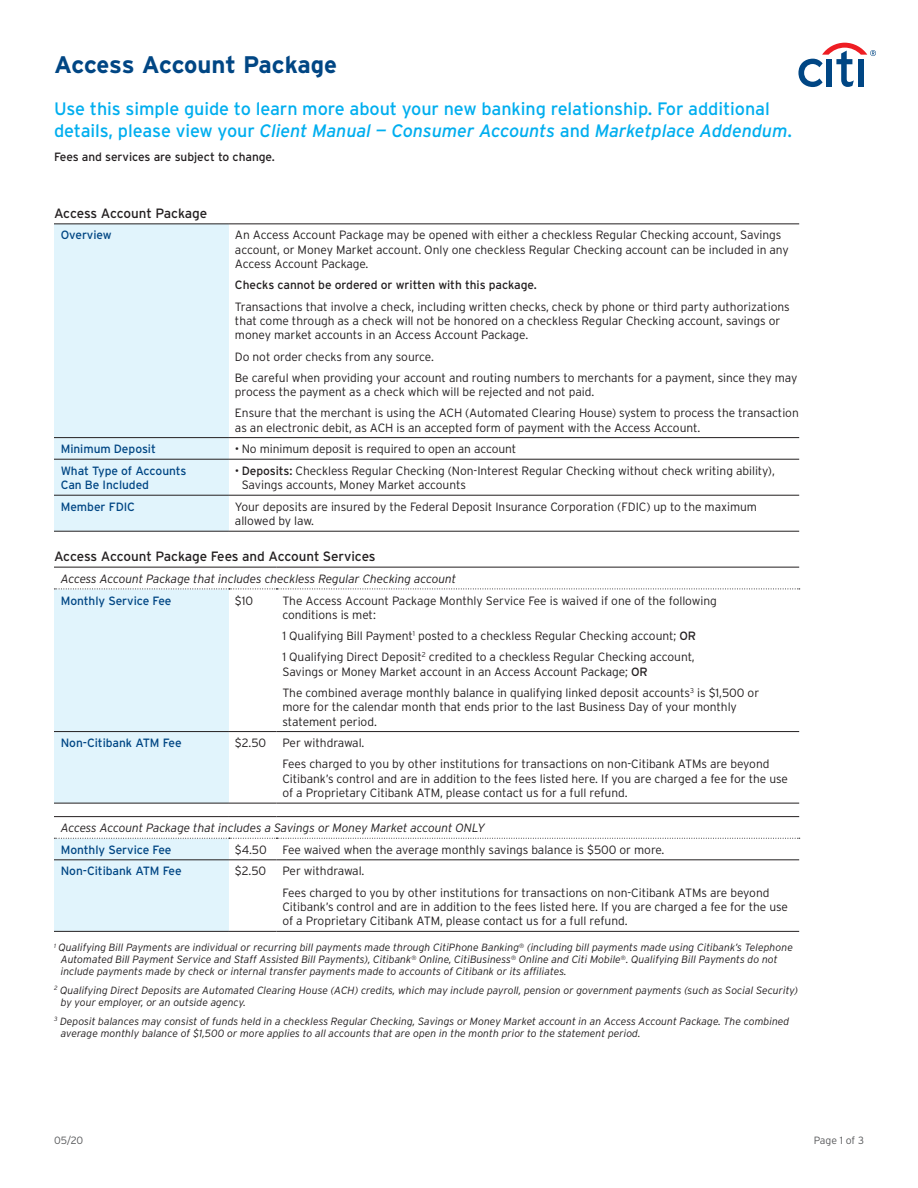
<style>
.page{position:relative;width:918px;height:1188px;background:#fff}
.page>*{position:absolute;margin:0;border:0;box-sizing:border-box;transform-origin:0 0}
.t1{font:700 24px "Interstate";letter-spacing:-.01em;color:#004684}
.t2{font:18px/21.6px "Interstate";letter-spacing:-.005em;color:#00aeef}
.Table_Header{font:13.5px "Interstate";letter-spacing:-.015em;color:#231f20}
.Table_Cell{font:300 12px/14.4px "Interstate";letter-spacing:-.005em;color:#231f20}
.Row_Header{font:12px/14.4px "Interstate";letter-spacing:-.005em;color:#004684}
.t3{font:italic 300 12px "Interstate";letter-spacing:-.005em;color:#231f20}
.Table_Cell-2{font:12px "Interstate";letter-spacing:-.005em;color:#231f20}
.Foot_Notes{font:italic 300 10.5px/12px "Interstate";color:#231f20}
.t4{font:300 10.5px "Interstate";letter-spacing:-.01em;color:#57585a}
.s1{font-style:italic}
.s2{font-weight:400}
</style>
<div class="page">
<svg style="left:798px;top:43px;width:78px;height:44px"></svg>
<div style="left:54px;top:224px;width:175px;height:307px;background:#e1f4fc"></div>
<hr style="left:54px;top:437px;width:175px;height:1px;background:#231f20">
<hr style="left:229px;top:437px;width:570px;height:1px;background:#231f20">
<hr style="left:54px;top:459px;width:175px;height:1px;background:#231f20">
<hr style="left:229px;top:459px;width:570px;height:1px;background:#231f20">
<hr style="left:54px;top:495px;width:175px;height:1px;background:#231f20">
<hr style="left:229px;top:495px;width:570px;height:1px;background:#231f20">
<hr style="left:54px;top:531px;width:175px;height:1px;background:#231f20">
<hr style="left:229px;top:531px;width:570px;height:1px;background:#231f20">
<hr style="left:54px;top:223px;width:175px;height:1px;background:#231f20">
<hr style="left:229px;top:223px;width:570px;height:1px;background:#231f20">
<svg style="left:54px;top:589px;width:746px;height:214px"></svg>
<hr style="left:54px;top:803px;width:175px;height:1px;background:#231f20">
<hr style="left:229px;top:803px;width:47px;height:1px;background:#231f20">
<hr style="left:276px;top:803px;width:523px;height:1px;background:#231f20">
<hr style="left:54px;top:567px;width:175px;height:1px;background:#231f20">
<hr style="left:229px;top:567px;width:47px;height:1px;background:#231f20">
<hr style="left:276px;top:567px;width:523px;height:1px;background:#231f20">
<hr style="left:54px;top:731px;width:175px;height:1px;background:#231f20">
<hr style="left:229px;top:731px;width:47px;height:1px;background:#231f20">
<hr style="left:276px;top:731px;width:523px;height:1px;background:#231f20">
<hr style="left:54px;top:816px;width:175px;height:1px;background:#231f20">
<hr style="left:229px;top:816px;width:47px;height:1px;background:#231f20">
<hr style="left:276px;top:816px;width:523px;height:1px;background:#231f20">
<svg style="left:54px;top:838px;width:746px;height:93px"></svg>
<hr style="left:54px;top:931px;width:175px;height:1px;background:#231f20">
<hr style="left:229px;top:931px;width:47px;height:1px;background:#231f20">
<hr style="left:276px;top:931px;width:523px;height:1px;background:#231f20">
<hr style="left:54px;top:860px;width:175px;height:1px;background:#231f20">
<hr style="left:229px;top:860px;width:47px;height:1px;background:#231f20">
<hr style="left:276px;top:860px;width:523px;height:1px;background:#231f20">
<h1 class="t1" style="left:54px;top:50px;width:285px">Access Account Package</h1>
<h2 class="t2" style="left:54px;top:98px;width:739px">Use this simple guide to learn more about your new banking relationship. For additional details, please view your <span class="s1">Client Manual — Consumer Accounts</span> and <span class="s1">Marketplace Addendum</span>.</h2>
<h3 class="Table_Cell-2" style="left:54px;top:149px;width:222px">Fees and services are subject to change.</h3>
<p class="Table_Header" style="left:54px;top:204px;width:155px">Access Account Package</p>
<p class="Row_Header" style="left:61px;top:228px;width:53px">Overview</p>
<p class="Table_Cell" style="left:235px;top:228px;width:555px">An Access Account Package may be opened with either a checkless Regular Checking account, Savings account, or Money Market account. Only one checkless Regular Checking account can be included in any<br>Access Account Package.</p>
<p class="Table_Cell-2" style="left:235px;top:277px;width:303px">Checks cannot be ordered or written with this package.</p>
<p class="Table_Cell" style="left:235px;top:299px;width:556px">Transactions that involve a check, including written checks, check by phone or third party authorizations that come through as a check will not be honored on a checkless Regular Checking account, savings or money market accounts in an Access Account Package.</p>
<p class="Table_Cell" style="left:235px;top:349px;width:201px">Do not order checks from any source.</p>
<p class="Table_Cell" style="left:235px;top:370px;width:564px">Be careful when providing your account and routing numbers to merchants for a payment, since they may process the payment as a check which will be rejected and not paid.</p>
<p class="Table_Cell" style="left:235px;top:406px;width:565px">Ensure that the merchant is using the ACH (Automated Clearing House) system to process the transaction as an electronic debit, as ACH is an accepted form of payment with the Access Account.</p>
<p class="Row_Header" style="left:61px;top:442px;width:97px">Minimum Deposit</p>
<p class="Table_Cell" style="left:235px;top:442px;width:283px">• No minimum deposit is required to open an account</p>
<p class="Row_Header" style="left:61px;top:463px;width:127px">What Type of Accounts<br>Can Be Included</p>
<p class="Table_Cell" style="left:242px;top:463px;width:535px;text-indent:-7px">• <span class="s2">Deposits:</span> Checkless Regular Checking (Non-Interest Regular Checking without check writing ability),<br>Savings accounts, Money Market accounts</p>
<p class="Row_Header" style="left:61px;top:499px;width:76px">Member FDIC</p>
<p class="Table_Cell" style="left:235px;top:499px;width:524px">Your deposits are insured by the Federal Deposit Insurance Corporation (FDIC) up to the maximum allowed by law.</p>
<p class="Table_Header" style="left:54px;top:548px;width:323px">Access Account Package Fees and Account Services</p>
<p class="t3" style="left:61px;top:571px;width:397px">Access Account Package that includes checkless Regular Checking account</p>
<p class="Row_Header" style="left:61px;top:593px;width:112px">Monthly Service Fee</p>
<p class="Table_Cell" style="left:235px;top:593px;width:20px">$10</p>
<p class="Table_Cell" style="left:282px;top:593px;width:436px">The Access Account Package Monthly Service Fee is waived if one of the following conditions is met:</p>
<p class="Table_Cell" style="left:282px;top:629px;width:415px">1 Qualifying Bill Payment<sup>1</sup> posted to a checkless Regular Checking account; <span class="s2">OR</span></p>
<p class="Table_Cell" style="left:282px;top:650px;width:414px">1 Qualifying Direct Deposit<sup>2</sup> credited to a checkless Regular Checking account,<br>Savings or Money Market account in an Access Account Package; <span class="s2">OR</span></p>
<p class="Table_Cell" style="left:282px;top:685px;width:478px">The combined average monthly balance in qualifying linked deposit accounts<sup>3</sup> is $1,500 or more for the calendar month that ends prior to the last Business Day of your monthly statement period.</p>
<p class="Row_Header" style="left:61px;top:736px;width:123px">Non-Citibank ATM Fee</p>
<p class="Table_Cell" style="left:235px;top:736px;width:33px">$2.50</p>
<p class="Table_Cell" style="left:282px;top:736px;width:84px">Per withdrawal.</p>
<p class="Table_Cell" style="left:282px;top:757px;width:507px">Fees charged to you by other institutions for transactions on non-Citibank ATMs are beyond<br>Citibank’s control and are in addition to the fees listed here. If you are charged a fee for the use of a Proprietary Citibank ATM, please contact us for a full refund.</p>
<p class="t3" style="left:61px;top:821px;width:426px">Access Account Package that includes a Savings or Money Market account ONLY</p>
<p class="Row_Header" style="left:61px;top:842px;width:112px">Monthly Service Fee</p>
<p class="Table_Cell" style="left:235px;top:842px;width:33px">$4.50</p>
<p class="Table_Cell" style="left:282px;top:842px;width:384px">Fee waived when the average monthly savings balance is $500 or more.</p>
<p class="Row_Header" style="left:61px;top:864px;width:123px">Non-Citibank ATM Fee</p>
<p class="Table_Cell" style="left:235px;top:864px;width:33px">$2.50</p>
<p class="Table_Cell" style="left:282px;top:864px;width:84px">Per withdrawal.</p>
<p class="Table_Cell" style="left:282px;top:885px;width:507px">Fees charged to you by other institutions for transactions on non-Citibank ATMs are beyond<br>Citibank’s control and are in addition to the fees listed here. If you are charged a fee for the use of a Proprietary Citibank ATM, please contact us for a full refund.</p>
<p class="Foot_Notes" style="left:61px;top:941px;width:734px;text-indent:-7px"><sup>1</sup> Qualifying Bill Payments are individual or recurring bill payments made through CitiPhone Banking<sup>®</sup> (including bill payments made using Citibank’s Telephone<br>Automated Bill Payment Service and Staff Assisted Bill Payments), Citibank<sup>®</sup> Online, CitiBusiness<sup>®</sup> Online and Citi Mobile<sup>®</sup>. Qualifying Bill Payments do not include payments made by check or internal transfer payments made to accounts of Citibank or its affiliates.</p>
<p class="Foot_Notes" style="left:61px;top:984px;width:739px;text-indent:-7px"><sup>2</sup> Qualifying Direct Deposits are Automated Clearing House (ACH) credits, which may include payroll, pension or government payments (such as Social Security) by your employer, or an outside agency.</p>
<p class="Foot_Notes" style="left:61px;top:1015px;width:730px;text-indent:-7px"><sup>3</sup> Deposit balances may consist of funds held in a checkless Regular Checking, Savings or Money Market account in an Access Account Package. The combined average monthly balance of $1,500 or more applies to all accounts that are open in the month prior to the statement period.</p>
<p class="t4" style="left:54px;top:1134px;width:31px">05/20</p>
<p class="t4" style="left:814px;top:1134px;width:52px">Page 1 of 3</p>
</div>
